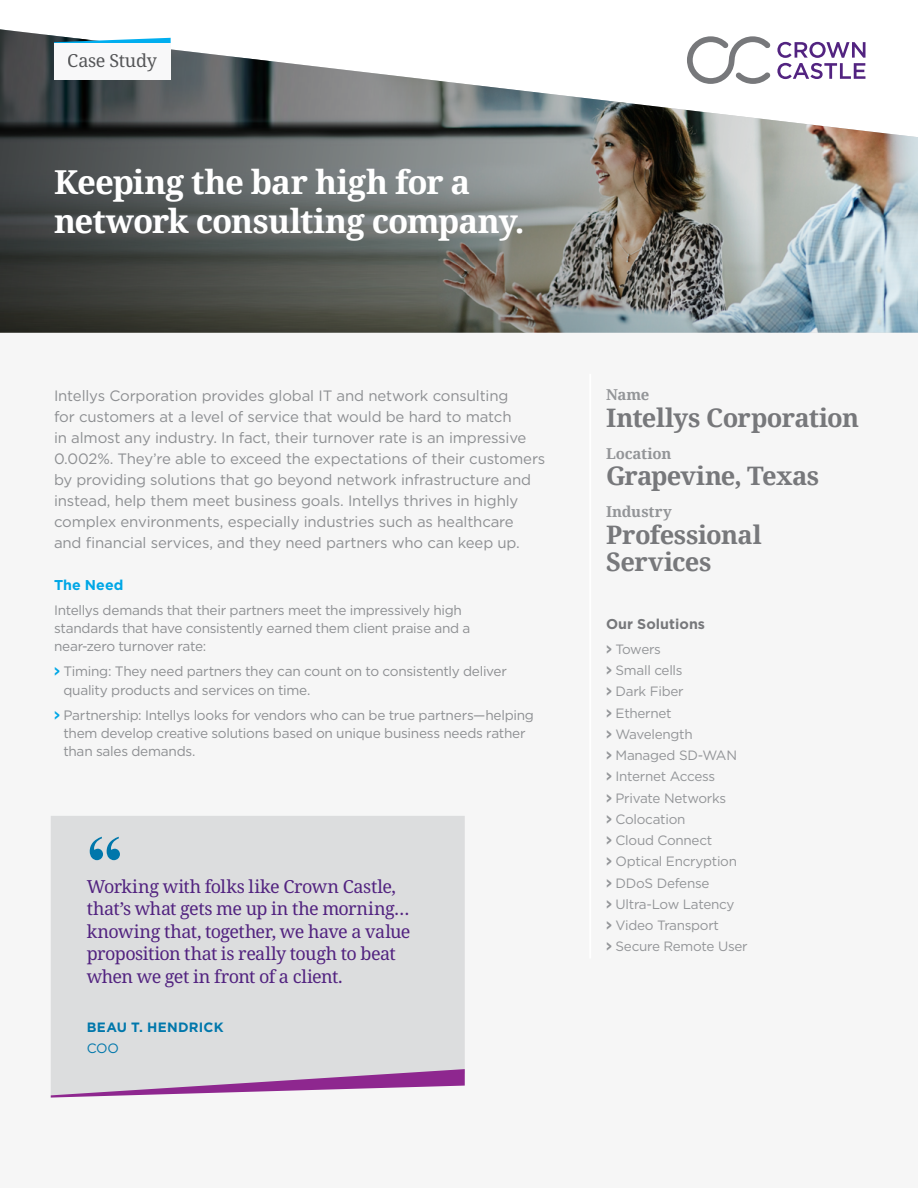
<style>
.page{position:relative;width:918px;height:1188px;background:#fff}
.page>*{position:absolute;margin:0;border:0;box-sizing:border-box;transform-origin:0 0}
.t1{font:700 72px "Times New Roman";color:#0077ab}
.t2{font:700 33px/39px "Noto Serif";letter-spacing:-.03em;color:#fff}
.t3{font:700 25.5px/27px "Noto Serif";letter-spacing:-.025em;color:#77787b}
.t4{font:18px/22.5px "Noto Serif";letter-spacing:-.03em;color:#522380}
.t5{font:18px "Noto Serif";letter-spacing:-.02em;color:#58595b}
.t6{font:15px/21px "Gotham";letter-spacing:-.01em;color:#939598}
.t7{font:700 15px "Noto Serif";letter-spacing:-.005em;color:#939598}
.t8{font:700 14.25px "Gotham";letter-spacing:.005em;color:#77787b}
.t9{font:700 14.25px "Gotham";letter-spacing:.005em;color:#00aeef}
.t10{font:13.65px/18.1px "Gotham";letter-spacing:-.02em;color:#939598}
.t11{font:13.5px/21.3px "Gotham";letter-spacing:-.02em;color:#939598}
.t12{font:700 13.5px "Gotham";letter-spacing:.02em;color:#0077ab}
.t13{font:13.5px "Gotham";color:#0077ab}
.s1{font-family:"Interstate";font-weight:700;color:#00aeef}
.s2{font-family:"Interstate";font-weight:700}
</style>
<div class="page">
<div style="left:0;top:226px;width:918px;height:962px;background:#f6f6f6"></div>
<img style="left:0;top:29px;width:918px;height:304px">
<div style="left:51px;top:816px;width:414px;height:253px;background:#dcddde"></div>
<svg style="left:51px;top:1069px;width:414px;height:29px"></svg>
<hr style="left:589px;top:374px;width:2px;height:584px;background:#fff">
<svg style="left:54px;top:38px;width:117px;height:5px"></svg>
<div style="left:54px;top:43px;width:117px;height:36px;background:#f8f8f9"></div>
<p class="t5" style="left:68px;top:49px;width:91px">Case Study</p>
<h2 class="t2" style="left:54px;top:162px;width:472px">Keeping the bar high for a network consulting company.</h2>
<p class="t6" style="left:54px;top:385px;width:493px">Intellys Corporation provides global IT and network consulting<br>for customers at a level of service that would be hard to match<br>in almost any industry. In fact, their turnover rate is an impressive 0.002%. They’re able to exceed the expectations of their customers by providing solutions that go beyond network infrastructure and instead, help them meet business goals. Intellys thrives in highly complex environments, especially industries such as healthcare<br>and financial services, and they need partners who can keep up.</p>
<p class="t9" style="left:54px;top:576px;width:71px">The Need</p>
<p class="t10" style="left:54px;top:601px;width:418px">Intellys demands that their partners meet the impressively high standards that have consistently earned them client praise and a near-zero turnover rate:</p>
<p class="t10" style="left:63px;top:662px;width:445px;text-indent:-9px"><span class="s1">&gt;</span> Timing: They need partners they can count on to consistently deliver quality products and services on time.</p>
<p class="t10" style="left:63px;top:705px;width:472px;text-indent:-9px"><span class="s1">&gt;</span> Partnership: Intellys looks for vendors who can be true partners—helping them develop creative solutions based on unique business needs rather than sales demands.</p>
<h1 class="t1" style="left:87px;top:809px;width:37px">“</h1>
<p class="t4" style="left:87px;top:875px;width:325px">Working with folks like Crown Castle, that’s what gets me up in the morning… knowing that, together, we have a value proposition that is really tough to beat when we get in front of a client.</p>
<p class="t12" style="left:87px;top:1018px;width:138px">BEAU T. HENDRICK</p>
<p class="t13" style="left:87px;top:1040px;width:34px">COO</p>
<p class="t7" style="left:606px;top:384px;width:45px">Name</p>
<h3 class="t3" style="left:606px;top:404px;width:255px">Intellys Corporation</h3>
<p class="t7" style="left:606px;top:443px;width:67px">Location</p>
<h3 class="t3" style="left:606px;top:461px;width:215px">Grapevine, Texas</h3>
<p class="t7" style="left:606px;top:501px;width:67px">Industry</p>
<h3 class="t3" style="left:606px;top:521px;width:157px">Professional<br>Services</h3>
<p class="t8" style="left:606px;top:615px;width:101px">Our Solutions</p>
<p class="t11" style="left:606px;top:638px;width:143px"><span class="s2">&gt;</span> Towers<br><span class="s2">&gt;</span> Small cells<br><span class="s2">&gt;</span> Dark Fiber<br><span class="s2">&gt;</span> Ethernet<br><span class="s2">&gt;</span> Wavelength<br><span class="s2">&gt;</span> Managed SD-WAN<br><span class="s2">&gt;</span> Internet Access<br><span class="s2">&gt;</span> Private Networks<br><span class="s2">&gt;</span> Colocation<br><span class="s2">&gt;</span> Cloud Connect<br><span class="s2">&gt;</span> Optical Encryption<br><span class="s2">&gt;</span> DDoS Defense<br><span class="s2">&gt;</span> Ultra-Low Latency<br><span class="s2">&gt;</span> Video Transport<br><span class="s2">&gt;</span> Secure Remote User</p>
</div>
